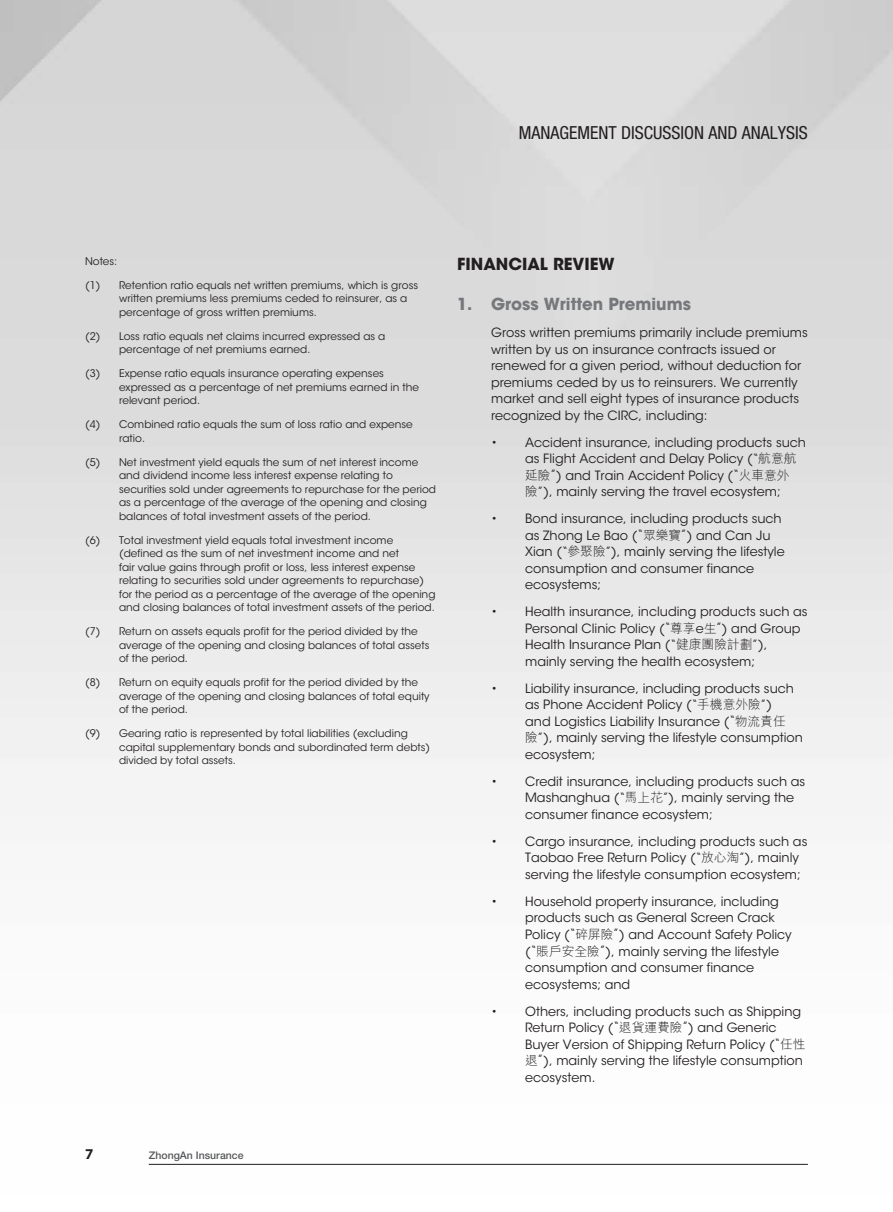
<style>
.page{position:relative;width:893px;height:1212px;background:#fff}
.page>*{position:absolute;margin:0;border:0;box-sizing:border-box;transform-origin:0 0}
.t1{font:condensed 18px "Helvetica Neue LT Std";color:#231f20}
._4__副標題{font:700 16.5px "ITC Avant Garde Std";color:#76787b}
._3__標題{font:700 16.5px "ITC Avant Garde Std";color:#231f20}
.t2{font:700 15px "Myriad Pro";color:#231f20}
._1__內文{font:12.75px/16.5px "ITC Avant Garde Std";color:#231f20}
._2__附註內文{font:10.5px/13.5px "ITC Avant Garde Std";color:#231f20}
.t3{font:500 10.5px "Helvetica Neue LT Std";color:#57585a}
.s1{font-family:"M Hei HK";font-weight:300}
</style>
<div class="page">
<hr style="left:149px;top:1164px;width:659px;height:1px;background:#231f20">
<h1 class="t1" style="left:519px;top:123px;width:291px">MANAGEMENT DISCUSSION AND ANALYSIS</h1>
<p class="_2__附註內文" style="left:85px;top:254px;width:34px">Notes:</p>
<p class="_2__附註內文" style="left:85px;top:278px;width:17px">)1(</p>
<p class="_2__附註內文" style="left:85px;top:329px;width:17px">)2(</p>
<p class="_2__附註內文" style="left:85px;top:367px;width:17px">)3(</p>
<p class="_2__附註內文" style="left:85px;top:418px;width:17px">)4(</p>
<p class="_2__附註內文" style="left:85px;top:455px;width:17px">)5(</p>
<p class="_2__附註內文" style="left:85px;top:533px;width:17px">)6(</p>
<p class="_2__附註內文" style="left:85px;top:625px;width:17px">)7(</p>
<p class="_2__附註內文" style="left:85px;top:676px;width:17px">)8(</p>
<p class="_2__附註內文" style="left:85px;top:727px;width:17px">)9(</p>
<p class="_2__附註內文" style="left:119px;top:278px;width:301px">Retention ratio equals net written premiums, which is gross</p>
<p class="_2__附註內文" style="left:119px;top:292px;width:290px">written premiums less premiums ceded to reinsurer, as a percentage of gross written premiums.</p>
<p class="_2__附註內文" style="left:119px;top:329px;width:268px">Loss ratio equals net claims incurred expressed as a</p>
<p class="_2__附註內文" style="left:119px;top:343px;width:193px">percentage of net premiums earned.</p>
<p class="_2__附註內文" style="left:119px;top:367px;width:266px">Expense ratio equals insurance operating expenses</p>
<p class="_2__附註內文" style="left:119px;top:380px;width:302px">expressed as a percentage of net premiums earned in the relevant period.</p>
<p class="_2__附註內文" style="left:119px;top:418px;width:295px">Combined ratio equals the sum of loss ratio and expense</p>
<p class="_2__附註內文" style="left:119px;top:431px;width:27px">ratio.</p>
<p class="_2__附註內文" style="left:119px;top:455px;width:301px">Net investment yield equals the sum of net interest income</p>
<p class="_2__附註內文" style="left:119px;top:469px;width:318px">and dividend income less interest expense relating to securities sold under agreements to repurchase for the period as a percentage of the average of the opening and closing balances of total investment assets of the period.</p>
<p class="_2__附註內文" style="left:119px;top:533px;width:276px">Total investment yield equals total investment income</p>
<p class="_2__附註內文" style="left:119px;top:547px;width:318px">(defined as the sum of net investment income and net<br>fair value gains through profit or loss, less interest expense relating to securities sold under agreements to repurchase( for the period as a percentage of the average of the opening and closing balances of total investment assets of the period.</p>
<p class="_2__附註內文" style="left:119px;top:625px;width:300px">Return on assets equals profit for the period divided by the</p>
<p class="_2__附註內文" style="left:119px;top:638px;width:312px">average of the opening and closing balances of total assets of the period.</p>
<p class="_2__附註內文" style="left:119px;top:676px;width:300px">Return on equity equals profit for the period divided by the</p>
<p class="_2__附註內文" style="left:119px;top:689px;width:312px">average of the opening and closing balances of total equity of the period.</p>
<p class="_2__附註內文" style="left:119px;top:727px;width:290px">Gearing ratio is represented by total liabilities (excluding</p>
<p class="_2__附註內文" style="left:119px;top:740px;width:313px">capital supplementary bonds and subordinated term debts( divided by total assets.</p>
<p class="_3__標題" style="left:457px;top:253px;width:159px">FINANCIAL REVIEW</p>
<p class="_4__副標題" style="left:491px;top:294px;width:201px">Gross Written Premiums</p>
<p class="_4__副標題" style="left:457px;top:294px;width:17px">1.</p>
<p class="_1__內文" style="left:491px;top:325px;width:318px">Gross written premiums primarily include premiums written by us on insurance contracts issued or renewed for a given period, without deduction for premiums ceded by us to reinsurers. We currently market and sell eight types of insurance products recognized by the CIRC, including:</p>
<p class="_1__內文" style="left:525px;top:434px;width:282px">Accident insurance, including products such</p>
<p class="_1__內文" style="left:491px;top:434px;width:8px">•</p>
<p class="_1__內文" style="left:491px;top:511px;width:8px">•</p>
<p class="_1__內文" style="left:491px;top:604px;width:8px">•</p>
<p class="_1__內文" style="left:491px;top:680px;width:8px">•</p>
<p class="_1__內文" style="left:491px;top:773px;width:8px">•</p>
<p class="_1__內文" style="left:491px;top:833px;width:8px">•</p>
<p class="_1__內文" style="left:491px;top:893px;width:8px">•</p>
<p class="_1__內文" style="left:491px;top:1003px;width:8px">•</p>
<p class="_1__內文" style="left:525px;top:451px;width:273px">as Flight Accident and Delay Policy (“<span class="s1">航意航延險</span>”) and Train Accident Policy (“<span class="s1">火車意外險</span>”), mainly serving the travel ecosystem;</p>
<p class="_1__內文" style="left:525px;top:511px;width:258px">Bond insurance, including products such</p>
<p class="_1__內文" style="left:525px;top:527px;width:261px">as Zhong Le Bao (“<span class="s1">眾樂寶</span>”) and Can Ju<br>Xian (“<span class="s1">參聚險</span>”), mainly serving the lifestyle consumption and consumer finance ecosystems;</p>
<p class="_1__內文" style="left:525px;top:604px;width:284px">Health insurance, including products such as</p>
<p class="_1__內文" style="left:525px;top:620px;width:277px">Personal Clinic Policy (“<span class="s1">尊享</span>e<span class="s1">生</span>”) and Group<br>Health Insurance Plan (“<span class="s1">健康團險計劃</span> ,(“ mainly serving the health ecosystem;</p>
<p class="_1__內文" style="left:525px;top:680px;width:270px">Liability insurance, including products such</p>
<p class="_1__內文" style="left:525px;top:697px;width:279px">as Phone Accident Policy (“<span class="s1">手機意外險</span> (“<br>and Logistics Liability Insurance (“<span class="s1">物流責任險</span>”), mainly serving the lifestyle consumption ecosystem;</p>
<p class="_1__內文" style="left:525px;top:773px;width:282px">Credit insurance, including products such as</p>
<p class="_1__內文" style="left:525px;top:790px;width:271px">Mashanghua (“<span class="s1">馬上花</span>”), mainly serving the consumer finance ecosystem;</p>
<p class="_1__內文" style="left:525px;top:833px;width:284px">Cargo insurance, including products such as</p>
<p class="_1__內文" style="left:525px;top:850px;width:277px">Taobao Free Return Policy (“<span class="s1">放心淘</span>”), mainly serving the lifestyle consumption ecosystem;</p>
<p class="_1__內文" style="left:525px;top:893px;width:255px">Household property insurance, including</p>
<p class="_1__內文" style="left:525px;top:910px;width:268px">products such as General Screen Crack Policy (“<span class="s1">碎屏險</span>”) and Account Safety Policy (“<span class="s1">賬戶安全險</span>”), mainly serving the lifestyle consumption and consumer finance ecosystems; and</p>
<p class="_1__內文" style="left:525px;top:1003px;width:278px">Others, including products such as Shipping</p>
<p class="_1__內文" style="left:525px;top:1019px;width:282px">Return Policy (“<span class="s1">退貨運費險</span>”) and Generic Buyer Version of Shipping Return Policy (“<span class="s1">任性退</span>”), mainly serving the lifestyle consumption ecosystem.</p>
<p class="t2" style="left:85px;top:1144px;width:10px">7</p>
<p class="t3" style="left:149px;top:1149px;width:96px">ZhongAn Insurance</p>
</div>
